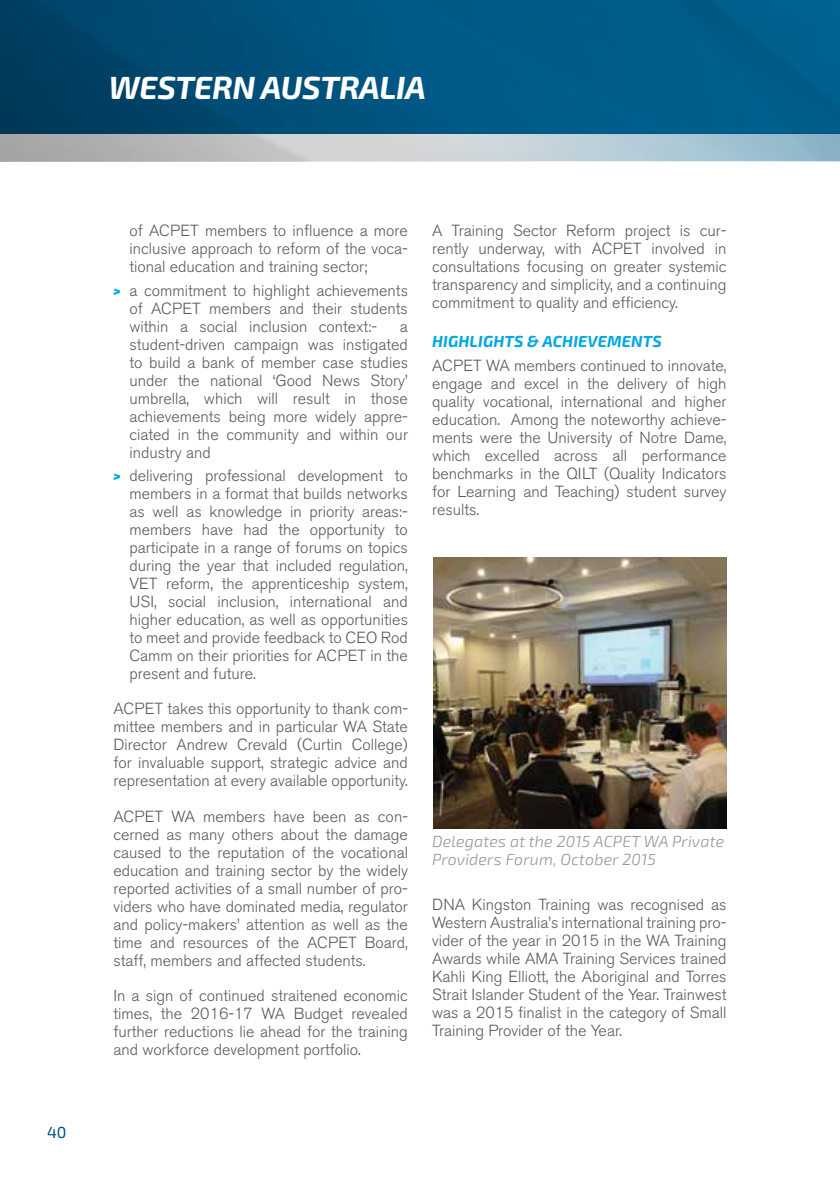
<style>
.page{position:relative;width:840px;height:1191px;background:#fff}
.page>*{position:absolute;margin:0;border:0;box-sizing:border-box;transform-origin:0 0}
.t1{font:italic 700 32px "Exo 2.0";letter-spacing:-.01em;color:#fff}
.t2{font:300 16px/18px "Akzidenz Grotesk BE";color:#58595b;text-align:justify}
.t3{font:italic 300 16px/18px "Exo 2.0";letter-spacing:.01em;color:#939598}
.t4{font:italic 700 16px "Exo 2.0";letter-spacing:.01em;color:#00a8e3}
.t5{font:16px "Exo 2.0";color:#00517d}
.s1{font-family:"Exo 2.0";font-weight:900;font-style:italic;font-size:14px;color:#00a8e3}
</style>
<div class="page">
<img style="left:0;top:0;width:839px;height:161px">
<img style="left:433px;top:557px;width:293px;height:271px">
<h1 class="t1" style="left:109px;top:68px;width:318px">WESTERN AUSTRALIA</h1>
<p class="t5" style="left:47px;top:1123px;width:21px">40</p>
<p class="t2" style="left:129px;top:222px;width:280px">of ACPET members to influence a more inclusive approach to reform of the voca&shy;tional education and training sector;</p>
<p class="t2" style="left:129px;top:281px;width:280px;text-indent:-16px"><span class="s1">&gt;</span> a commitment to highlight achievements of ACPET members and their students within a social inclusion context:-</p>
<p class="t2" style="left:129px;top:317px;width:280px;text-indent:270px">a student-driven campaign was instigated to build a bank of member case studies under the national ‘Good News Story’ umbrella, which will result in those achievements being more widely appre&shy;ciated in the community and within our industry and</p>
<p class="t2" style="left:129px;top:467px;width:280px;text-indent:-16px"><span class="s1">&gt;</span> delivering professional development to members in a format that builds networks as well as knowledge in priority areas:- members have had the opportunity to participate in a range of forums on topics during the year that included regulation, VET reform, the apprenticeship system, USI, social inclusion, international and higher education, as well as opportunities to meet and provide feedback to CEO Rod Camm on their priorities for ACPET in the present and future.</p>
<p class="t2" style="left:113px;top:700px;width:296px">ACPET takes this opportunity to thank com&shy;mittee members and in particular WA State Director Andrew Crevald (Curtin College) for invaluable support, strategic advice and representation at every available opportunity.</p>
<p class="t2" style="left:113px;top:807px;width:296px">ACPET WA members have been as con&shy;cerned as many others about the damage caused to the reputation of the vocational education and training sector by the widely reported activities of a small number of pro&shy;viders who have dominated media, regulator and policy-makers’ attention as well as the time and resources of the ACPET Board, staff, members and affected students.</p>
<p class="t2" style="left:113px;top:986px;width:296px">In a sign of continued straitened economic times, the 2016-17 WA Budget revealed further reductions lie ahead for the training and workforce development portfolio.</p>
<p class="t2" style="left:432px;top:222px;width:296px">A Training Sector Reform project is cur&shy;rently underway, with ACPET involved in consultations focusing on greater systemic transparency and simplicity, and a continuing commitment to quality and efficiency.</p>
<p class="t4" style="left:432px;top:332px;width:231px">HIGHLIGHTS &amp; ACHIEVEMENTS</p>
<p class="t2" style="left:432px;top:356px;width:296px">ACPET WA members continued to innovate, engage and excel in the delivery of high quality vocational, international and higher education. Among the noteworthy achieve&shy;ments were the University of Notre Dame, which excelled across all performance benchmarks in the QILT (Quality Indicators for Learning and Teaching) student survey results.</p>
<p class="t3" style="left:432px;top:832px;width:293px">Delegates at the 2015 ACPET WA Private<br>Providers Forum, October 2015</p>
<p class="t2" style="left:432px;top:895px;width:296px">DNA Kingston Training was recognised as Western Australia’s international training pro&shy;vider of the year in 2015 in the WA Training Awards while AMA Training Services trained Kahli King Elliott, the Aboriginal and Torres Strait Islander Student of the Year. Trainwest was a 2015 finalist in the category of Small Training Provider of the Year.</p>
</div>
